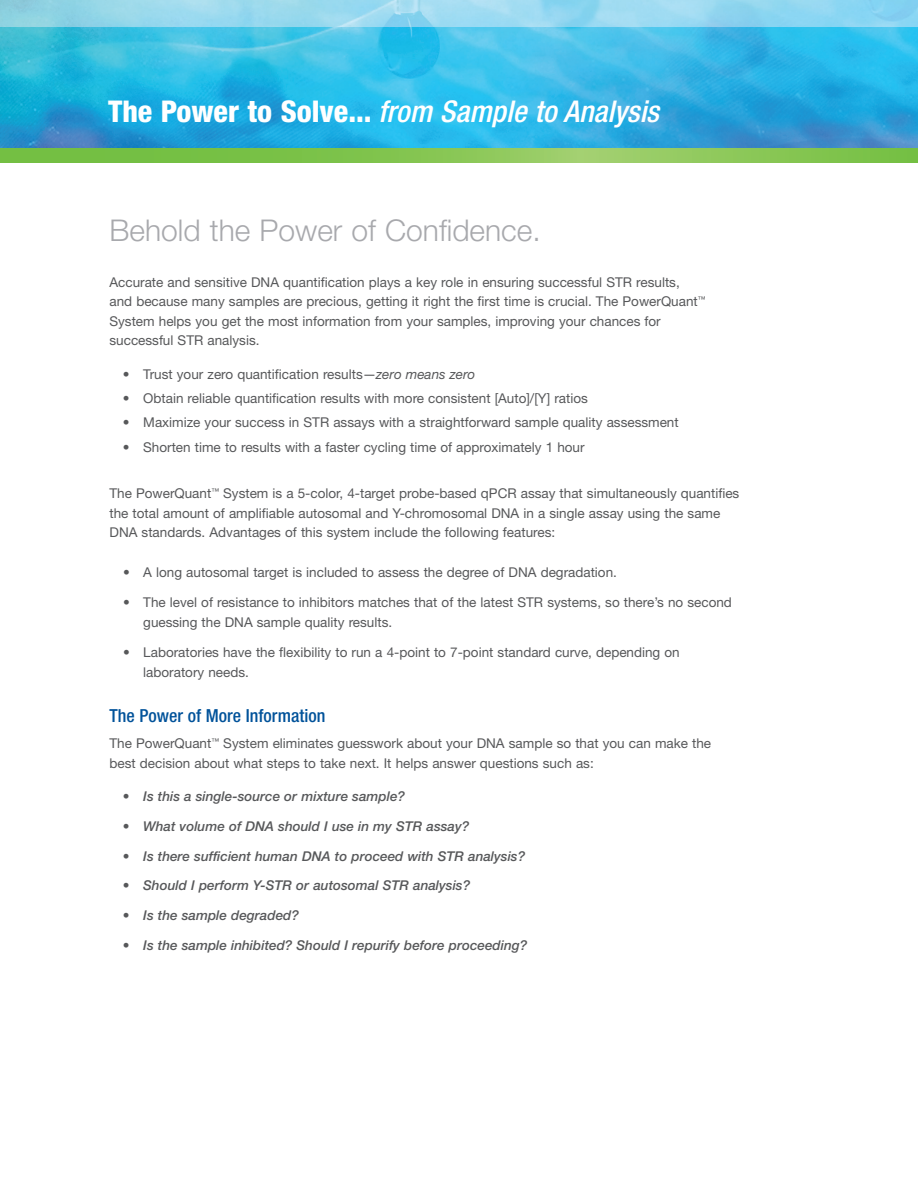
<style>
.page{position:relative;width:918px;height:1188px;background:#fff}
.page>*{position:absolute;margin:0;border:0;box-sizing:border-box;transform-origin:0 0}
.t1{font:italic 500 condensed 30px "Helvetica Neue";color:#fff}
.t2{font:300 30px "Helvetica Neue";color:#a8a9ad}
.t3{font:500 condensed 18px "Helvetica Neue";color:#01529a}
.t4{font:13.5px/19.5px "Helvetica Neue";color:#57585a}
.t5{font:italic 500 13.5px "Helvetica Neue";color:#57585a}
.s1{font-weight:800;font-style:normal}
.s2{font-style:italic}
</style>
<div class="page">
<img style="left:0;top:0;width:918px;height:149px">
<svg style="left:0;top:149px;width:918px;height:13px;background:#83c451"></svg>
<h1 class="t1" style="left:108px;top:93px;width:553px"><span class="s1">The Power to Solve...</span> from Sample to Analysis</h1>
<h1 class="t2" style="left:110px;top:212px;width:433px">Behold the Power of Confidence.</h1>
<p class="t4" style="left:109px;top:272px;width:598px">Accurate and sensitive DNA quantification plays a key role in ensuring successful STR results, and because many samples are precious, getting it right the first time is crucial. The PowerQuant<sup>™ </sup>System helps you get the most information from your samples, improving your chances for successful STR analysis.</p>
<p class="t4" style="left:123px;top:364px;width:354px">• Trust your zero quantification results—<span class="s2">zero means zero</span></p>
<p class="t4" style="left:123px;top:388px;width:466px">• Obtain reliable quantification results with more consistent [Auto]/[Y] ratios</p>
<p class="t4" style="left:123px;top:413px;width:557px">• Maximize your success in STR assays with a straightforward sample quality assessment</p>
<p class="t4" style="left:123px;top:437px;width:463px">• Shorten time to results with a faster cycling time of approximately 1 hour</p>
<p class="t4" style="left:109px;top:484px;width:631px">The PowerQuant<sup>™</sup> System is a 5-color, 4-target probe-based qPCR assay that simultaneously quantifies the total amount of amplifiable autosomal and Y-chromosomal DNA in a single assay using the same<br>DNA standards. Advantages of this system include the following features:</p>
<p class="t4" style="left:123px;top:562px;width:495px">• A long autosomal target is included to assess the degree of DNA degradation.</p>
<p class="t4" style="left:143px;top:593px;width:590px;text-indent:-20px">• The level of resistance to inhibitors matches that of the latest STR systems, so there’s no second guessing the DNA sample quality results.</p>
<p class="t4" style="left:143px;top:642px;width:538px;text-indent:-20px">• Laboratories have the flexibility to run a 4-point to 7-point standard curve, depending on laboratory needs.</p>
<h2 class="t3" style="left:110px;top:705px;width:217px">The Power of More Information</h2>
<p class="t4" style="left:109px;top:733px;width:603px">The PowerQuant<sup>™</sup> System eliminates guesswork about your DNA sample so that you can make the best decision about what steps to take next. It helps answer questions such as:</p>
<p class="t5" style="left:123px;top:789px;width:284px">• Is this a single-source or mixture sample?</p>
<p class="t5" style="left:123px;top:818px;width:348px">• What volume of DNA should I use in my STR assay?</p>
<p class="t5" style="left:123px;top:848px;width:404px">• Is there sufficient human DNA to proceed with STR analysis?</p>
<p class="t5" style="left:123px;top:878px;width:349px">• Should I perform Y-STR or autosomal STR analysis?</p>
<p class="t5" style="left:123px;top:907px;width:177px">• Is the sample degraded?</p>
<p class="t5" style="left:123px;top:937px;width:406px">• Is the sample inhibited? Should I repurify before proceeding?</p>
</div>
